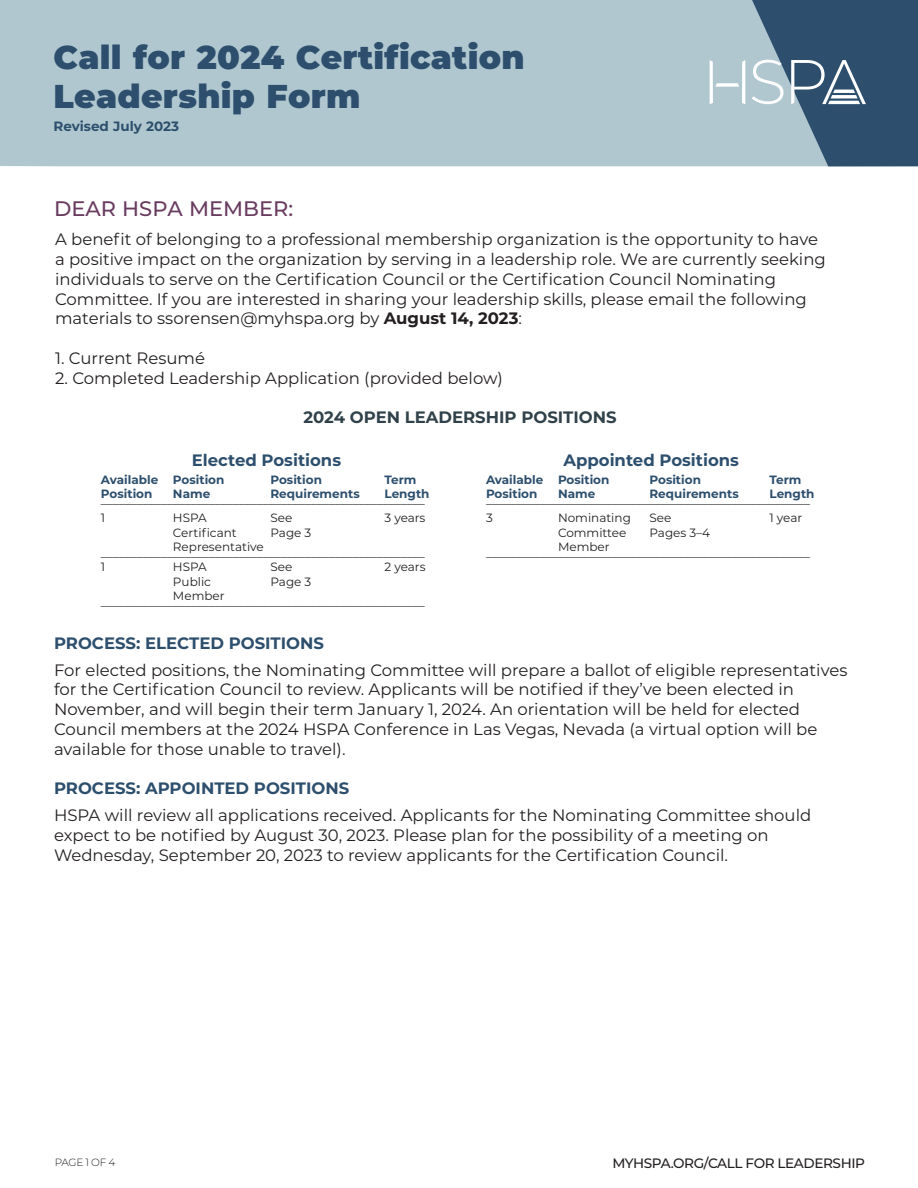
<style>
.page{position:relative;width:918px;height:1188px;background:#fff}
.page>*{position:absolute;margin:0;border:0;box-sizing:border-box;transform-origin:0 0}
.t1{font:900 33px/39px "Montserrat";letter-spacing:.01em;color:#2d4f6d}
.t2{font:500 21px "Montserrat";color:#693b5f}
.t3{font:16.5px/19.8px "Montserrat";color:#231f20}
.t4{font:700 16.5px "Montserrat";color:#2d4f6d}
.t5{font:700 16.5px "Montserrat";color:#31414a}
.t6{font:500 13.65px "Montserrat";letter-spacing:-.03em;color:#231f20}
.t7{font:700 13.5px "Montserrat";color:#2d4f6d}
.t8{font:12px "Montserrat";color:#231f20}
.t9{font:700 12px "Montserrat";color:#2d4f6d}
.t10{font:300 10.5px "Montserrat";letter-spacing:-.035em;color:#231f20}
.s1{font-weight:700}
</style>
<div class="page">
<div style="left:0;top:0;width:752px;height:166px;background:#b0c7cf"></div>
<svg style="left:710px;top:60px;width:35px;height:44px"></svg>
<svg style="left:752px;top:0;width:166px;height:166px;background:#527088"></svg>
<p class="t1" style="left:54px;top:36px;width:473px">Call for 2024 Certification<br>Leadership Form</p>
<p class="t7" style="left:54px;top:117px;width:127px">Revised July 2023</p>
<p class="t2" style="left:54px;top:194px;width:241px">DEAR HSPA MEMBER:</p>
<p class="t3" style="left:55px;top:229px;width:772px">A benefit of belonging to a professional membership organization is the opportunity to have a positive impact on the organization by serving in a leadership role. We are currently seeking individuals to serve on the Certification Council or the Certification Council Nominating Committee. If you are interested in sharing your leadership skills, please email the following materials to ssorensen@myhspa.org by <span class="s1">August 14, 2023</span>:</p>
<p class="t3" style="left:55px;top:348px;width:152px">1. Current Resumé</p>
<p class="t3" style="left:55px;top:367px;width:449px">2. Completed Leadership Application (provided below)</p>
<p class="t5" style="left:303px;top:406px;width:315px">2024 OPEN LEADERSHIP POSITIONS</p>
<p class="t4" style="left:563px;top:448px;width:177px">Appointed Positions</p>
<p class="t9" style="left:486px;top:471px;width:125px">Available Position</p>
<p class="t9" style="left:650px;top:471px;width:53px">Position</p>
<p class="t9" style="left:770px;top:471px;width:34px">Term</p>
<p class="t9" style="left:486px;top:485px;width:53px">Position</p>
<p class="t9" style="left:558px;top:485px;width:39px">Name</p>
<p class="t9" style="left:650px;top:485px;width:91px">Requirements</p>
<p class="t9" style="left:770px;top:485px;width:47px">Length</p>
<p class="t8" style="left:486px;top:492px;width:325px">______________________________________________________</p>
<p class="t8" style="left:486px;top:510px;width:8px">3</p>
<p class="t8" style="left:558px;top:510px;width:74px">Nominating</p>
<p class="t8" style="left:650px;top:510px;width:23px">See</p>
<p class="t8" style="left:770px;top:510px;width:34px">1 year</p>
<p class="t8" style="left:558px;top:524px;width:70px">Committee</p>
<p class="t8" style="left:650px;top:524px;width:62px">Pages 3–4</p>
<p class="t8" style="left:558px;top:538px;width:53px">Member</p>
<p class="t8" style="left:486px;top:544px;width:325px">______________________________________________________</p>
<p class="t4" style="left:192px;top:448px;width:151px">Elected Positions</p>
<p class="t9" style="left:101px;top:471px;width:125px">Available Position</p>
<p class="t9" style="left:270px;top:471px;width:53px">Position</p>
<p class="t9" style="left:384px;top:471px;width:34px">Term</p>
<p class="t9" style="left:101px;top:485px;width:53px">Position</p>
<p class="t9" style="left:173px;top:485px;width:39px">Name</p>
<p class="t9" style="left:270px;top:485px;width:91px">Requirements</p>
<p class="t9" style="left:384px;top:485px;width:47px">Length</p>
<p class="t8" style="left:101px;top:492px;width:326px">______________________________________________________</p>
<p class="t8" style="left:101px;top:510px;width:6px">1</p>
<p class="t8" style="left:173px;top:510px;width:35px">HSPA</p>
<p class="t8" style="left:270px;top:510px;width:23px">See</p>
<p class="t8" style="left:384px;top:510px;width:43px">3 years</p>
<p class="t8" style="left:173px;top:524px;width:65px">Certificant</p>
<p class="t8" style="left:270px;top:524px;width:42px">Page 3</p>
<p class="t8" style="left:173px;top:538px;width:92px">Representative</p>
<p class="t8" style="left:101px;top:544px;width:326px">______________________________________________________</p>
<p class="t8" style="left:101px;top:559px;width:6px">1</p>
<p class="t8" style="left:173px;top:559px;width:35px">HSPA</p>
<p class="t8" style="left:270px;top:559px;width:23px">See</p>
<p class="t8" style="left:384px;top:559px;width:43px">2 years</p>
<p class="t8" style="left:173px;top:573px;width:40px">Public</p>
<p class="t8" style="left:270px;top:573px;width:42px">Page 3</p>
<p class="t8" style="left:173px;top:588px;width:53px">Member</p>
<p class="t8" style="left:101px;top:594px;width:326px">______________________________________________________</p>
<p class="t4" style="left:54px;top:631px;width:272px">PROCESS: ELECTED POSITIONS</p>
<p class="t3" style="left:54px;top:659px;width:795px">For elected positions, the Nominating Committee will prepare a ballot of eligible representatives for the Certification Council to review. Applicants will be notified if they’ve been elected in November, and will begin their term January 1, 2024. An orientation will be held for elected Council members at the 2024 HSPA Conference in Las Vegas, Nevada (a virtual option will be available for those unable to travel).</p>
<p class="t4" style="left:54px;top:777px;width:297px">PROCESS: APPOINTED POSITIONS</p>
<p class="t3" style="left:54px;top:805px;width:759px">HSPA will review all applications received. Applicants for the Nominating Committee should expect to be notified by August 30, 2023. Please plan for the possibility of a meeting on<br>Wednesday, September 20, 2023 to review applicants for the Certification Council.</p>
<p class="t10" style="left:55px;top:1155px;width:62px">PAGE 1 OF 4</p>
<p class="t6" style="left:612px;top:1154px;width:254px">MYHSPA.ORG/CALL FOR LEADERSHIP</p>
</div>
